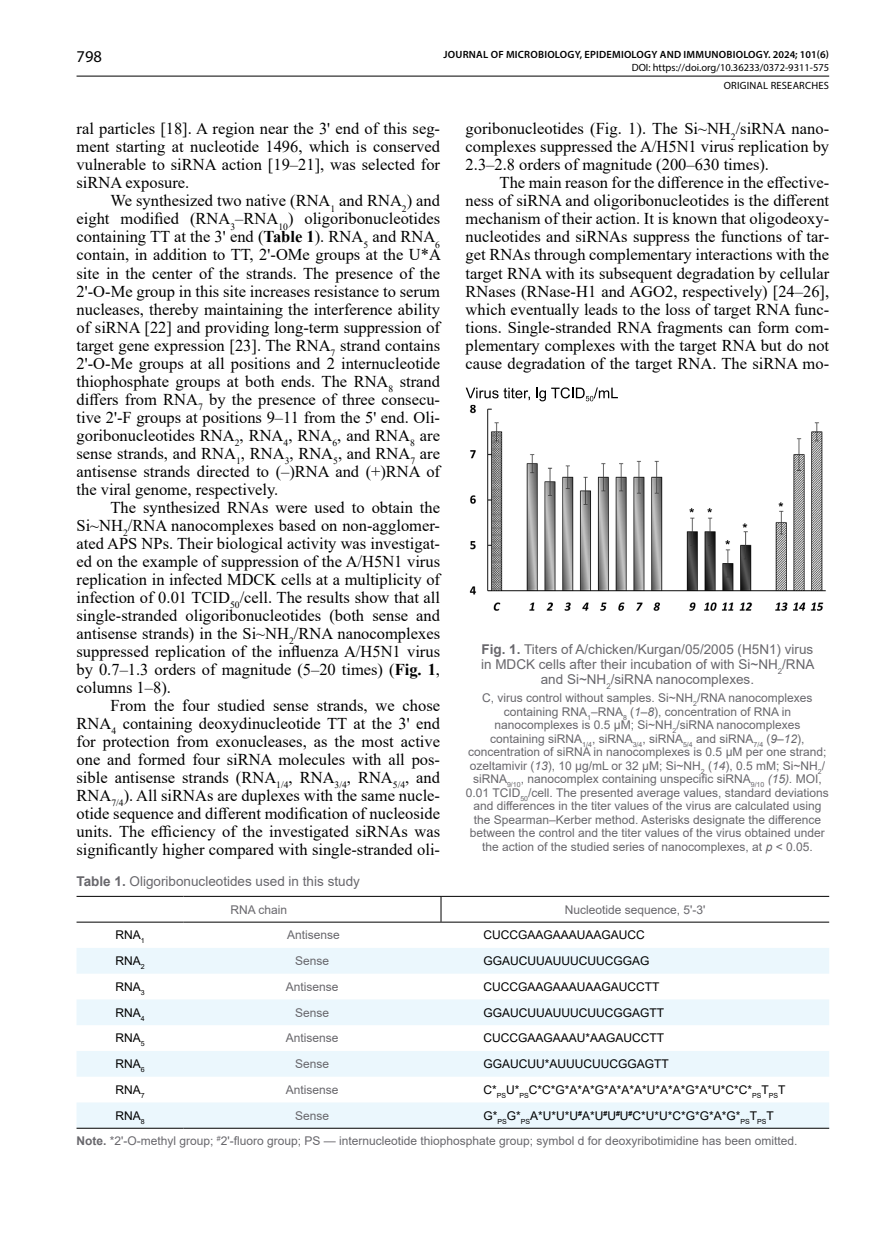
<style>
.page{position:relative;width:893px;height:1234px;background:#fff}
.page>*{position:absolute;margin:0;border:0;box-sizing:border-box;transform-origin:0 0}
.Основной_текст{font:16.5px/18px "Times New Roman";color:#000;text-align:justify}
.t1{font:16.5px "Myriad Pro";color:#000}
.Подрисуночная{font:13.5px/15px "Arial";color:#68676c;text-align:center}
.Таблица_заголовок{font:13.5px "Arial";color:#68676c}
.Подрисуночная_мелкая{font:12px/13.5px "Arial";color:#68676c;text-align:center}
.Прографка{font:12px "Arial";color:#000}
.Примечание{font:12px "Arial";color:#68676c}
.Прографка-2{font:12px "Arial";color:#68676c}
.t2{font:600 10.5px "Myriad Pro";letter-spacing:.02em;color:#000}
.t3{font:10.5px/17.7px "Myriad Pro";color:#000;text-align:right}
.s1{font-weight:700}
.s2{font-style:italic}
</style>
<div class="page">
<hr style="left:77px;top:76px;width:752px;height:1px;background:#000">
<svg style="left:77px;top:948px;width:752px;height:179px;fill:#ebf7fd"></svg>
<svg style="left:441px;top:896px;width:1px;height:25px"></svg>
<hr style="left:77px;top:895px;width:106px;height:1px;background:#000">
<hr style="left:183px;top:895px;width:258px;height:1px;background:#000">
<hr style="left:441px;top:895px;width:388px;height:1px;background:#000">
<hr style="left:77px;top:921px;width:106px;height:1px;background:#000">
<hr style="left:183px;top:921px;width:258px;height:1px;background:#000">
<hr style="left:441px;top:921px;width:388px;height:1px;background:#000">
<hr style="left:77px;top:1127px;width:106px;height:1px;background:#000">
<hr style="left:183px;top:1127px;width:258px;height:1px;background:#000">
<hr style="left:441px;top:1127px;width:388px;height:1px;background:#000">
<img style="left:469px;top:404px;width:357px;height:207px">
<svg style="left:466px;top:387px;width:64px;height:13px"></svg>
<svg style="left:536px;top:387px;width:82px;height:14px"></svg>
<p class="t1" style="left:77px;top:47px;width:27px">798</p>
<p class="t2" style="left:444px;top:48px;width:387px">JOURNAL OF MICROBIOLOGY, EPIDEMIOLOGY AND IMMUNOBIOLOGY. 2024; 101(6)</p>
<p class="t3" style="left:632px;top:59px;width:199px">DOI: https://doi.org/10.36233/0372-9311-575<br>ORIGINAL RESEARCHES</p>
<p class="Основной_текст" style="left:77px;top:119px;width:365px">ral particles [18]. A region near the 3' end of this seg&shy;ment starting at nucleotide 1496, which is conserved vulnerable to siRNA action [19–21], was selected for siRNA exposure.</p>
<p class="Основной_текст" style="left:77px;top:191px;width:366px;text-indent:34px">We synthesized two native (RNA<sub>1</sub> and RNA<sub>2</sub>) and eight modified (RNA<sub>3</sub>–RNA<sub>10</sub>) oligoribonucleotides containing TT at the 3' end (<span class="s1">Table 1</span>). RNA<sub>5</sub> and RNA<sub>6 </sub>contain, in addition to TT, 2'-OMe groups at the U*A site in the center of the strands. The presence of the 2'-O-Me group in this site increases resistance to serum nucleases, thereby maintaining the interference ability of siRNA [22] and providing long-term suppression of target gene expression [23]. The RNA<sub>7</sub> strand contains 2'-O-Me groups at all positions and 2 internucleotide thiophosphate groups at both ends. The RNA<sub>8</sub> strand differs from RNA<sub>7</sub> by the presence of three consecu&shy;tive 2'-F groups at positions 9–11 from the 5' end. Oli&shy;goribonucleotides RNA<sub>2</sub>, RNA<sub>4</sub>, RNA<sub>6</sub>, and RNA<sub>8</sub> are sense strands, and RNA<sub>1</sub>, RNA<sub>3</sub>, RNA<sub>5</sub>, and RNA<sub>7</sub> are antisense strands directed to (–)RNA and (+)RNA of the viral genome, respectively.</p>
<p class="Основной_текст" style="left:77px;top:497px;width:365px;text-indent:34px">The synthesized RNAs were used to obtain the Si~NH<sub>2</sub>/RNA nanocomplexes based on non-agglomer&shy;ated APS NPs. Their biological activity was investigat&shy;ed on the example of suppression of the A/H5N1 virus replication in infected MDCK cells at a multiplicity of infection of 0.01 TCID<sub>50</sub>/cell. The results show that all single-stranded oligoribonucleotides (both sense and antisense strands) in the Si~NH<sub>2</sub>/RNA nanocomplexes suppressed replication of the influenza A/H5N1 virus by 0.7–1.3 orders of magnitude (5–20 times) (<span class="s1">Fig. 1</span>, columns 1–8).</p>
<p class="Основной_текст" style="left:77px;top:695px;width:365px;text-indent:34px">From the four studied sense strands, we chose RNA<sub>4</sub> containing deoxydinucleotide TT at the 3' end for protection from exonucleases, as the most active one and formed four siRNA molecules with all pos&shy;sible antisense strands (RNA<sub>1/4</sub>, RNA<sub>3/4</sub>, RNA<sub>5/4</sub>, and RNA<sub>7/4</sub>). All siRNAs are duplexes with the same nucle&shy;otide sequence and different modification of nucleoside units. The efficiency of the investigated siRNAs was significantly higher compared with single-stranded oli-</p>
<p class="Основной_текст" style="left:466px;top:119px;width:365px">goribonucleotides (Fig. 1). The Si~NH<sub>2</sub>/siRNA nano&shy;complexes suppressed the A/H5N1 virus replication by 2.3–2.8 orders of magnitude (200–630 times).</p>
<p class="Основной_текст" style="left:466px;top:173px;width:365px;text-indent:34px">The main reason for the difference in the effective&shy;ness of siRNA and oligoribonucleotides is the different mechanism of their action. It is known that oligodeoxy&shy;nucleotides and siRNAs suppress the functions of tar&shy;get RNAs through complementary interactions with the target RNA with its subsequent degradation by cellular RNases (RNase-H1 and AGO2, respectively) [24–26], which eventually leads to the loss of target RNA func&shy;tions. Single-stranded RNA fragments can form com&shy;plementary complexes with the target RNA but do not cause degradation of the target RNA. The siRNA mo-</p>
<p class="Подрисуночная" style="left:481px;top:641px;width:335px"><span class="s1">Fig. 1.</span> Titers of A/chicken/Kurgan/05/2005 (H5N1) virus in MDCK cells after their incubation of with Si~NH<sub>2</sub>/RNA and Si~NH<sub>2</sub>/siRNA nanocomplexes.</p>
<p class="Подрисуночная_мелкая" style="left:466px;top:690px;width:364px">C, virus control without samples. Si~NH<sub>2</sub>/RNA nanocomplexes containing RNA<sub>1</sub>–RNA<sub>8</sub> (<span class="s2">1–8</span>), concentration of RNA in nanocomplexes is 0.5 µM; Si~NH<sub>2</sub>/siRNA nanocomplexes containing siRNA<sub>1/4</sub>, siRNA<sub>3/4</sub>, siRNA<sub>5/4</sub> and siRNA<sub>7/4</sub> (<span class="s2">9–12</span>), concentration of siRNA in nanocomplexes is 0.5 µM per one strand; ozeltamivir (<span class="s2">13</span>), 10 µg/mL or 32 µM; Si~NH<sub>2</sub> (<span class="s2">14</span>), 0.5 mM; Si~NH<sub>2</sub>/ siRNA<sub>9/10</sub>, nanocomplex containing unspecific siRNA<sub>9/10</sub> <span class="s2">(15).</span> MOI, 0.01 TCID<sub>50</sub>/cell. The presented average values, standard deviations and differences in the titer values of the virus are calculated using the Spearman–Kerber method. Asterisks designate the difference between the control and the titer values of the virus obtained under the action of the studied series of nanocomplexes, at <span class="s2">p</span> &lt; 0.05.</p>
<p class="Таблица_заголовок" style="left:77px;top:871px;width:285px"><span class="s1">Table 1.</span> Oligoribonucleotides used in this study</p>
<p class="Прографка-2" style="left:230px;top:900px;width:58px">RNA chain</p>
<p class="Прографка-2" style="left:565px;top:900px;width:142px">Nucleotide sequence, 5'-3'</p>
<p class="Прографка" style="left:115px;top:926px;width:31px">RNA<sub>1</sub></p>
<p class="Прографка-2" style="left:287px;top:926px;width:54px">Antisense</p>
<p class="Прографка" style="left:483px;top:926px;width:163px">CUCCGAAGAAAUAAGAUCC</p>
<p class="Прографка" style="left:115px;top:952px;width:31px">RNA<sub>2</sub></p>
<p class="Прографка-2" style="left:295px;top:952px;width:36px">Sense</p>
<p class="Прографка" style="left:483px;top:952px;width:167px">GGAUCUUAUUUCUUCGGAG</p>
<p class="Прографка" style="left:115px;top:978px;width:31px">RNA<sub>3</sub></p>
<p class="Прографка-2" style="left:286px;top:978px;width:54px">Antisense</p>
<p class="Прографка" style="left:483px;top:978px;width:178px">CUCCGAAGAAAUAAGAUCCTT</p>
<p class="Прографка" style="left:115px;top:1003px;width:31px">RNA<sub>4</sub></p>
<p class="Прографка-2" style="left:295px;top:1003px;width:36px">Sense</p>
<p class="Прографка" style="left:483px;top:1003px;width:182px">GGAUCUUAUUUCUUCGGAGTT</p>
<p class="Прографка" style="left:115px;top:1029px;width:31px">RNA<sub>5</sub></p>
<p class="Прографка-2" style="left:286px;top:1029px;width:54px">Antisense</p>
<p class="Прографка" style="left:483px;top:1029px;width:182px">CUCCGAAGAAAU*AAGAUCCTT</p>
<p class="Прографка" style="left:115px;top:1055px;width:31px">RNA<sub>6</sub></p>
<p class="Прографка-2" style="left:295px;top:1055px;width:36px">Sense</p>
<p class="Прографка" style="left:483px;top:1055px;width:187px">GGAUCUU*AUUUCUUCGGAGTT</p>
<p class="Прографка" style="left:115px;top:1081px;width:31px">RNA<sub>7</sub></p>
<p class="Прографка-2" style="left:286px;top:1081px;width:54px">Antisense</p>
<p class="Прографка" style="left:483px;top:1081px;width:304px">C*<sub>PS</sub>U*<sub>PS</sub>C*C*G*A*A*G*A*A*A*U*A*A*G*A*U*C*C*<sub>PS</sub>T<sub>PS</sub>T</p>
<p class="Прографка" style="left:115px;top:1106px;width:31px">RNA<sub>8</sub></p>
<p class="Прографка-2" style="left:295px;top:1106px;width:36px">Sense</p>
<p class="Прографка" style="left:483px;top:1106px;width:292px">G*<sub>PS</sub>G*<sub>PS</sub>A*U*U*U<sup>#</sup>A*U<sup>#</sup>U<sup>#</sup>U<sup>#</sup>C*U*U*C*G*G*A*G*<sub>PS</sub>T<sub>PS</sub>T</p>
<p class="Примечание" style="left:77px;top:1131px;width:722px"><span class="s1">Note.</span> *2'-O-methyl group; <sup>#</sup>2'-fluoro group; PS — internucleotide thiophosphate group; symbol d for deoxyribotimidine has been omitted.</p>
</div>
